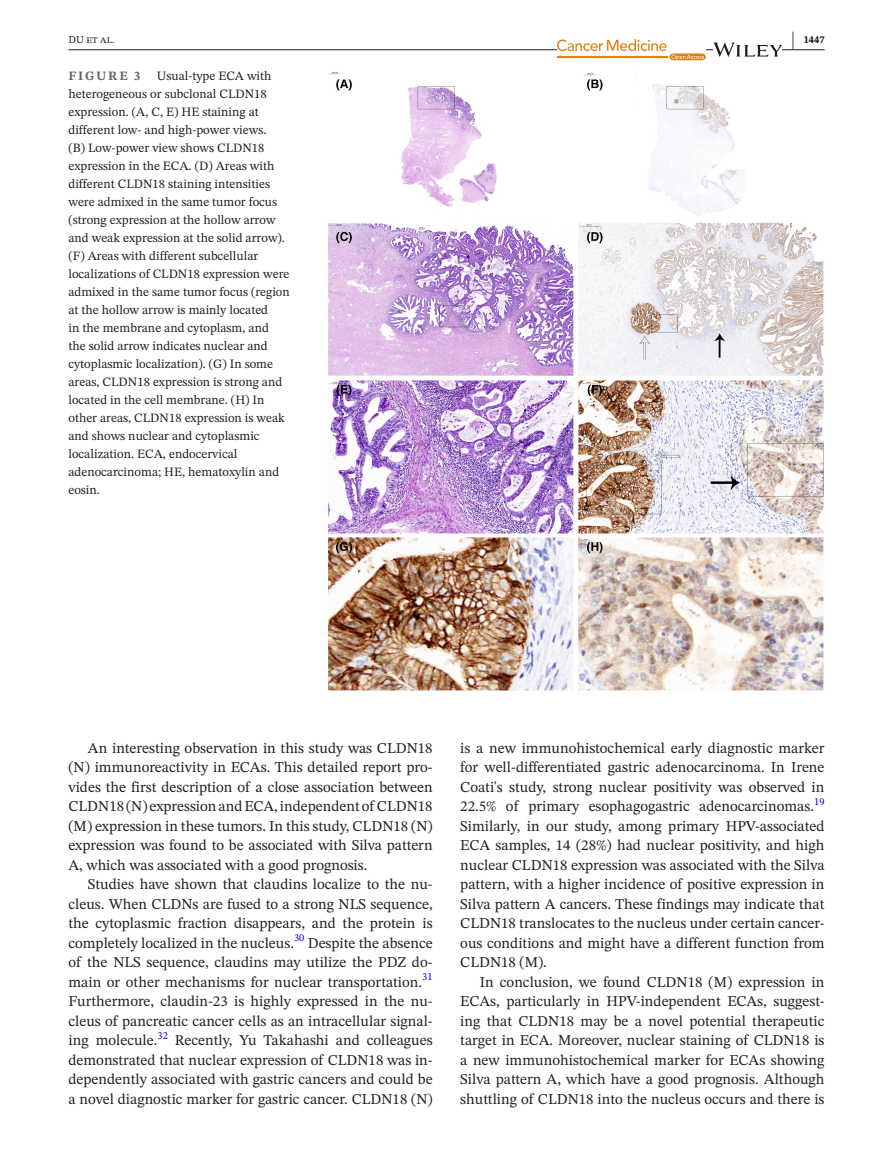
<style>
.page{position:relative;width:893px;height:1174px;background:#fff}
.page>*{position:absolute;margin:0;border:0;box-sizing:border-box;transform-origin:0 0}
.t1{font:700 21px "STIX Two Text";color:#231f20;scale:.42 1}
.t2{font:15px/19.5px "STIX Two Text";color:#231f20;text-align:justify}
.t3{font:12.75px/18px "STIX Two Text";color:#231f20}
.t4{font:700 12.75px "STIX Two Text";letter-spacing:.14em;color:#636366}
.t5{font:10.5px "STIX Two Text";color:#231f20}
.t6{font:10.5px "STIX Two Text";color:#00f}
.t7{font:700 10.5px "STIX Two Text";color:#231f20}
</style>
<div class="page">
<hr style="left:68px;top:49px;width:756px;height:1px;background:#231f20">
<svg style="left:557px;top:39px;width:149px;height:21px"></svg>
<svg style="left:713px;top:43px;width:69px;height:14px"></svg>
<img style="left:328px;top:72px;width:496px;height:619px">
<h1 class="t1" style="left:792px;top:24px;width:8px">|</h1>
<p class="t5" style="left:68px;top:32px;width:48px">DU et al.</p>
<p class="t7" style="left:804px;top:32px;width:22px">1447</p>
<p class="t3" style="left:68px;top:66px;width:223px;text-indent:88px">Usual-type ECA with heterogeneous or subclonal CLDN18 expression. (A, C, E) HE staining at different low- and high-power views.<br>(B) Low-power view shows CLDN18 expression in the ECA. (D) Areas with different CLDN18 staining intensities were admixed in the same tumor focus (strong expression at the hollow arrow and weak expression at the solid arrow). (F) Areas with different subcellular localizations of CLDN18 expression were admixed in the same tumor focus (region at the hollow arrow is mainly located<br>in the membrane and cytoplasm, and<br>the solid arrow indicates nuclear and cytoplasmic localization). (G) In some areas, CLDN18 expression is strong and located in the cell membrane. (H) In other areas, CLDN18 expression is weak and shows nuclear and cytoplasmic localization. ECA, endocervical adenocarcinoma; HE, hematoxylin and eosin.</p>
<p class="t4" style="left:68px;top:66px;width:74px">FIGURE 3</p>
<p class="t2" style="left:68px;top:738px;width:366px;text-indent:20px">An interesting observation in this study was CLDN18 (N) immunoreactivity in ECAs. This detailed report pro&shy;vides the first description of a close association between CLDN18 (N) expression and ECA, independent of CLDN18 (M) expression in these tumors. In this study, CLDN18 (N) expression was found to be associated with Silva pattern A, which was associated with a good prognosis.</p>
<p class="t2" style="left:68px;top:874px;width:366px;text-indent:20px">Studies have shown that claudins localize to the nu&shy;cleus. When CLDNs are fused to a strong NLS sequence, the cytoplasmic fraction disappears, and the protein is completely localized in the nucleus.</p>
<p class="t6" style="left:294px;top:930px;width:12px">30</p>
<p class="t2" style="left:68px;top:933px;width:366px;text-indent:239px">Despite the absence of the NLS sequence, claudins may utilize the PDZ do&shy;main or other mechanisms for nuclear transportation.</p>
<p class="t6" style="left:422px;top:969px;width:12px">31</p>
<p class="t2" style="left:68px;top:991px;width:366px">Furthermore, claudin-23 is highly expressed in the nu&shy;cleus of pancreatic cancer cells as an intracellular signal&shy;ing molecule.</p>
<p class="t6" style="left:157px;top:1027px;width:12px">32</p>
<p class="t2" style="left:68px;top:1030px;width:366px;text-indent:106px">Recently, Yu Takahashi and colleagues demonstrated that nuclear expression of CLDN18 was in&shy;dependently associated with gastric cancers and could be a novel diagnostic marker for gastric cancer. CLDN18 (N)</p>
<p class="t2" style="left:460px;top:738px;width:366px">is a new immunohistochemical early diagnostic marker for well-differentiated gastric adenocarcinoma. In Irene Coati's study, strong nuclear positivity was observed in 22.5% of primary esophagogastric adenocarcinomas.<sup>19<br></sup>Similarly, in our study, among primary HPV-associated ECA samples, 14 (28%) had nuclear positivity, and high nuclear CLDN18 expression was associated with the Silva pattern, with a higher incidence of positive expression in Silva pattern A cancers. These findings may indicate that CLDN18 translocates to the nucleus under certain cancer&shy;ous conditions and might have a different function from CLDN18 (M).</p>
<p class="t2" style="left:460px;top:972px;width:366px;text-indent:19px">In conclusion, we found CLDN18 (M) expression in ECAs, particularly in HPV-independent ECAs, suggest&shy;ing that CLDN18 may be a novel potential therapeutic target in ECA. Moreover, nuclear staining of CLDN18 is a new immunohistochemical marker for ECAs showing Silva pattern A, which have a good prognosis. Although shuttling of CLDN18 into the nucleus occurs and there is</p>
</div>
